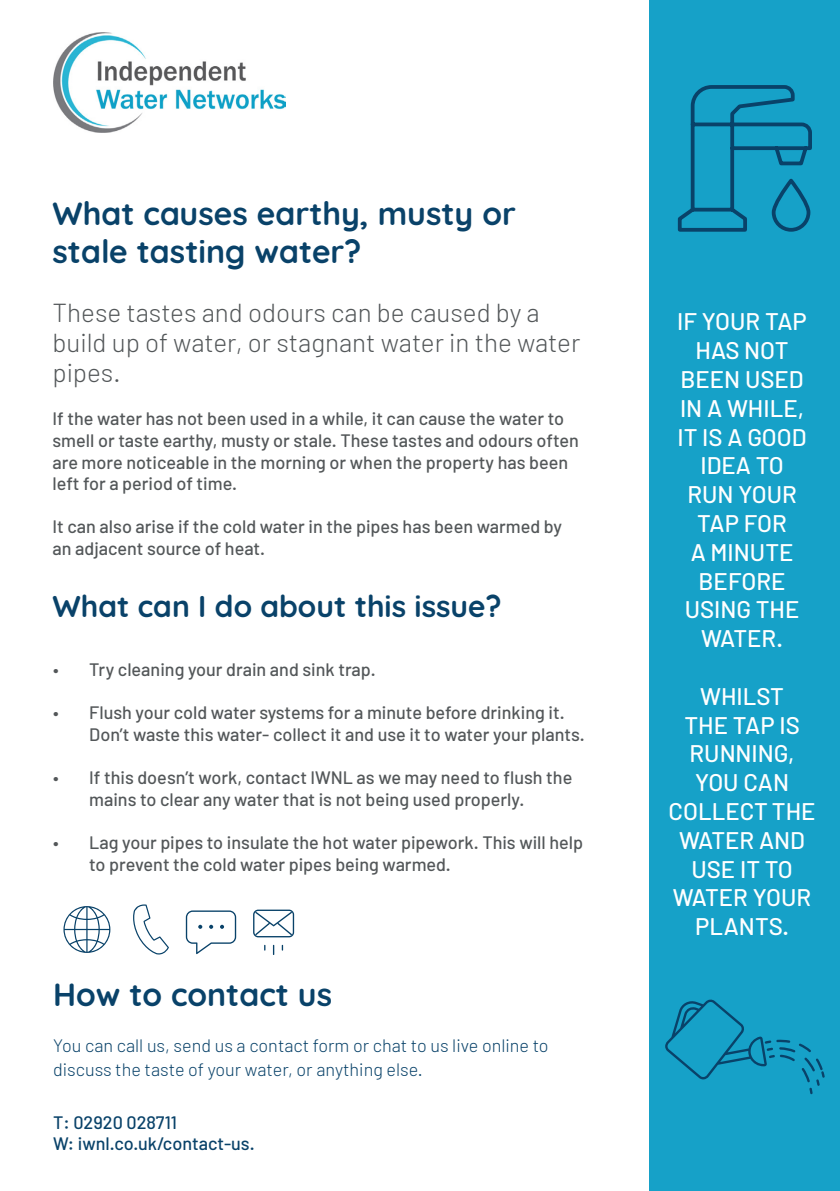
<style>
.page{position:relative;width:840px;height:1191px;background:#fff}
.page>*{position:absolute;margin:0;border:0;box-sizing:border-box;transform-origin:0 0}
.t1{font:700 32px/38.4px "Quicksand";color:#094269}
.t2{font:700 30px "Quicksand";color:#094269}
.t3{font:300 26px/30px "Barlow";color:#535759}
.t4{font:500 24px/28.8px "Barlow";color:#fff;text-align:center}
.t5{font:500 18px/21.6px "Barlow";color:#535759}
.t6{font:300 18px/24px "Barlow";color:#094269}
.t7{font:500 18px "Barlow";color:#094269}
</style>
<div class="page">
<div style="left:649px;top:0;width:190px;height:1191px;background:#16a1c8"></div>
<img style="left:53px;top:33px;width:232px;height:99px">
<svg style="left:186px;top:910px;width:50px;height:44px"></svg>
<svg style="left:133px;top:904px;width:36px;height:50px"></svg>
<svg style="left:253px;top:909px;width:41px;height:28px"></svg>
<svg style="left:63px;top:906px;width:47px;height:47px"></svg>
<svg style="left:677px;top:85px;width:135px;height:147px"></svg>
<svg style="left:665px;top:999px;width:159px;height:95px"></svg>
<p class="t1" style="left:52px;top:191px;width:464px">What causes earthy, musty or stale tasting water?</p>
<p class="t3" style="left:52px;top:297px;width:529px">These tastes and odours can be caused by a build up of water, or stagnant water in the water pipes.</p>
<p class="t5" style="left:52px;top:408px;width:527px">If the water has not been used in a while, it can cause the water to smell or taste earthy, musty or stale. These tastes and odours often are more noticeable in the morning or when the property has been left for a period of time.</p>
<p class="t5" style="left:52px;top:516px;width:510px">It can also arise if the cold water in the pipes has been warmed by an adjacent source of heat.</p>
<p class="t2" style="left:52px;top:581px;width:450px">What can I do about this issue?</p>
<p class="t5" style="left:53px;top:658px;width:324px">• Try cleaning your drain and sink trap.</p>
<p class="t5" style="left:89px;top:702px;width:497px;text-indent:-36px">• Flush your cold water systems for a minute before drinking it.<br>Don’t waste this water- collect it and use it to water your plants.</p>
<p class="t5" style="left:89px;top:766px;width:484px;text-indent:-36px">• If this doesn’t work, contact IWNL as we may need to flush the mains to clear any water that is not being used properly.</p>
<p class="t5" style="left:89px;top:831px;width:495px;text-indent:-36px">• Lag your pipes to insulate the hot water pipework. This will help to prevent the cold water pipes being warmed.</p>
<p class="t1" style="left:53px;top:973px;width:280px">How to contact us</p>
<p class="t6" style="left:53px;top:1033px;width:496px">You can call us, send us a contact form or chat to us live online to discuss the taste of your water, or anything else.</p>
<p class="t7" style="left:53px;top:1111px;width:125px">T: 02920 028711</p>
<p class="t7" style="left:53px;top:1132px;width:203px">W: iwnl.co.uk/contact-us.</p>
<p class="t4" style="left:677px;top:307px;width:131px">IF YOUR TAP<br>HAS NOT<br>BEEN USED<br>IN A WHILE,<br>IT IS A GOOD<br>IDEA TO<br>RUN YOUR<br>TAP FOR<br>A MINUTE<br>BEFORE<br>USING THE<br>WATER.</p>
<p class="t4" style="left:668px;top:681px;width:148px">WHILST<br>THE TAP IS<br>RUNNING,<br>YOU CAN<br>COLLECT THE<br>WATER AND<br>USE IT TO<br>WATER YOUR<br>PLANTS.</p>
</div>
